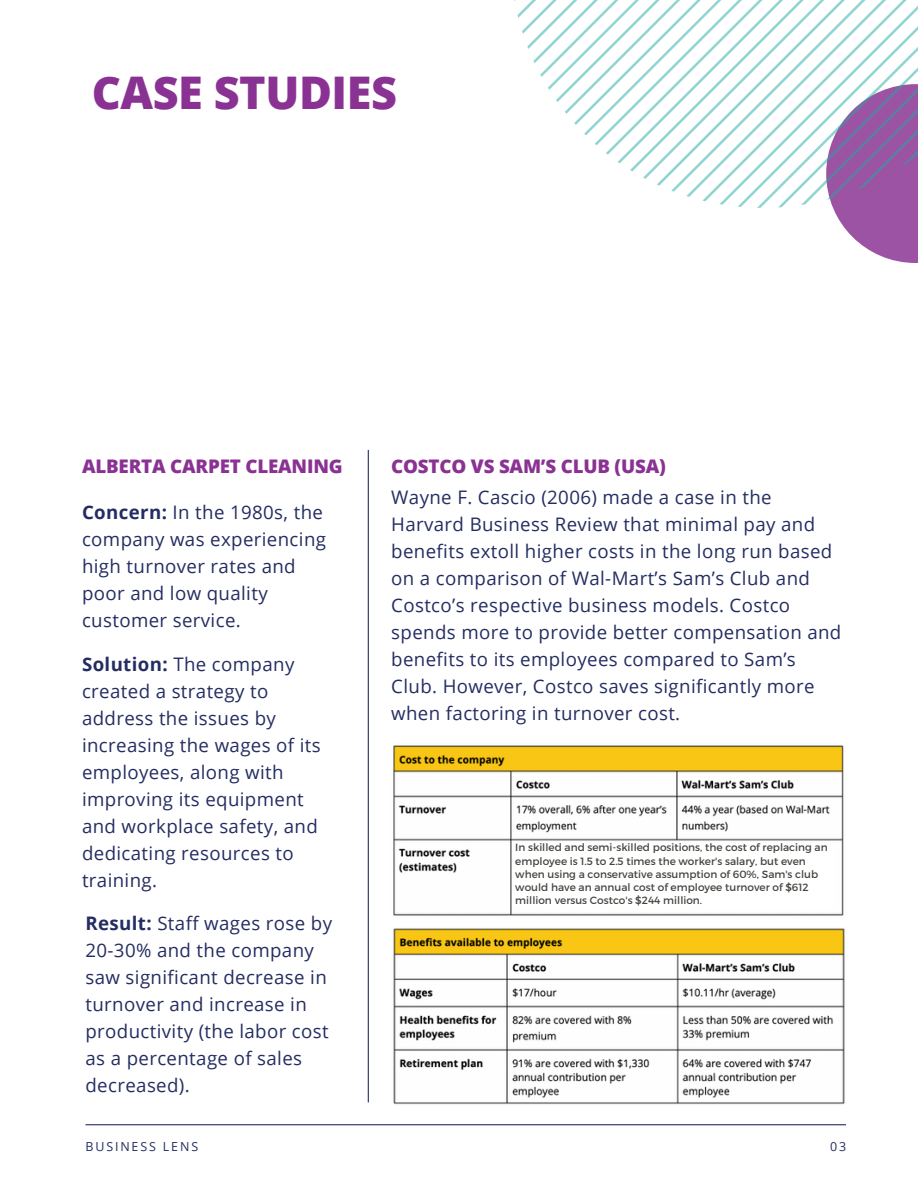
<style>
.page{position:relative;width:918px;height:1188px;background:#fff}
.page>*{position:absolute;margin:0;border:0;box-sizing:border-box;transform-origin:0 0}
.t1{font:800 45px "Open Sans";letter-spacing:-.01em;color:#8a3293}
.t2{font:18.75px/27px "Open Sans";letter-spacing:.02em;color:#242d62}
.t3{font:800 18.75px "Open Sans";letter-spacing:-.01em;color:#8a3293}
.t4{font:12.45px "Open Sans";letter-spacing:.15em;color:#242d62}
.t5{font:10.5px/13.2px "Montserrat";color:#444440}
.s1{font-weight:700}
</style>
<div class="page">
<hr style="left:368px;top:450px;width:1px;height:652px;background:#242d62">
<hr style="left:85px;top:1124px;width:761px;height:1px;background:#242d62">
<svg style="left:514px;top:0;width:404px;height:263px"></svg>
<img style="left:393px;top:745px;width:451px;height:171px">
<img style="left:393px;top:928px;width:452px;height:177px">
<div style="left:512px;top:847px;width:322px;height:60px;background:#fff"></div>
<p class="t1" style="left:92px;top:61px;width:307px">CASE STUDIES</p>
<p class="t3" style="left:82px;top:453px;width:262px">ALBERTA CARPET CLEANING</p>
<p class="t3" style="left:391px;top:453px;width:276px">COSTCO VS SAM’S CLUB (USA)</p>
<p class="t2" style="left:82px;top:498px;width:246px"><span class="s1">Concern:</span> In the 1980s, the company was experiencing high turnover rates and poor and low quality customer service.</p>
<p class="t2" style="left:82px;top:650px;width:240px"><span class="s1">Solution:</span> The company created a strategy to address the issues by increasing the wages of its employees, along with improving its equipment and workplace safety, and dedicating resources to training.</p>
<p class="t2" style="left:85px;top:909px;width:248px"><span class="s1">Result:</span> Staff wages rose by<br>20-30% and the company saw significant decrease in turnover and increase in productivity (the labor cost as a percentage of sales decreased).</p>
<p class="t2" style="left:391px;top:483px;width:452px">Wayne F. Cascio (2006) made a case in the Harvard Business Review that minimal pay and benefits extoll higher costs in the long run based on a comparison of Wal-Mart’s Sam’s Club and Costco’s respective business models. Costco spends more to provide better compensation and benefits to its employees compared to Sam’s Club. However, Costco saves significantly more when factoring in turnover cost.</p>
<p class="t5" style="left:515px;top:841px;width:314px">In skilled and semi-skilled positions, the cost of replacing an employee is 1.5 to 2.5 times the worker's salary, but even when using a conservative assumption of 60%, Sam's club would have an annual cost of employee turnover of $612 million versus Costco's $244 million.</p>
<p class="t4" style="left:85px;top:1138px;width:114px">BUSINESS LENS</p>
<p class="t4" style="left:830px;top:1138px;width:18px">03</p>
</div>
